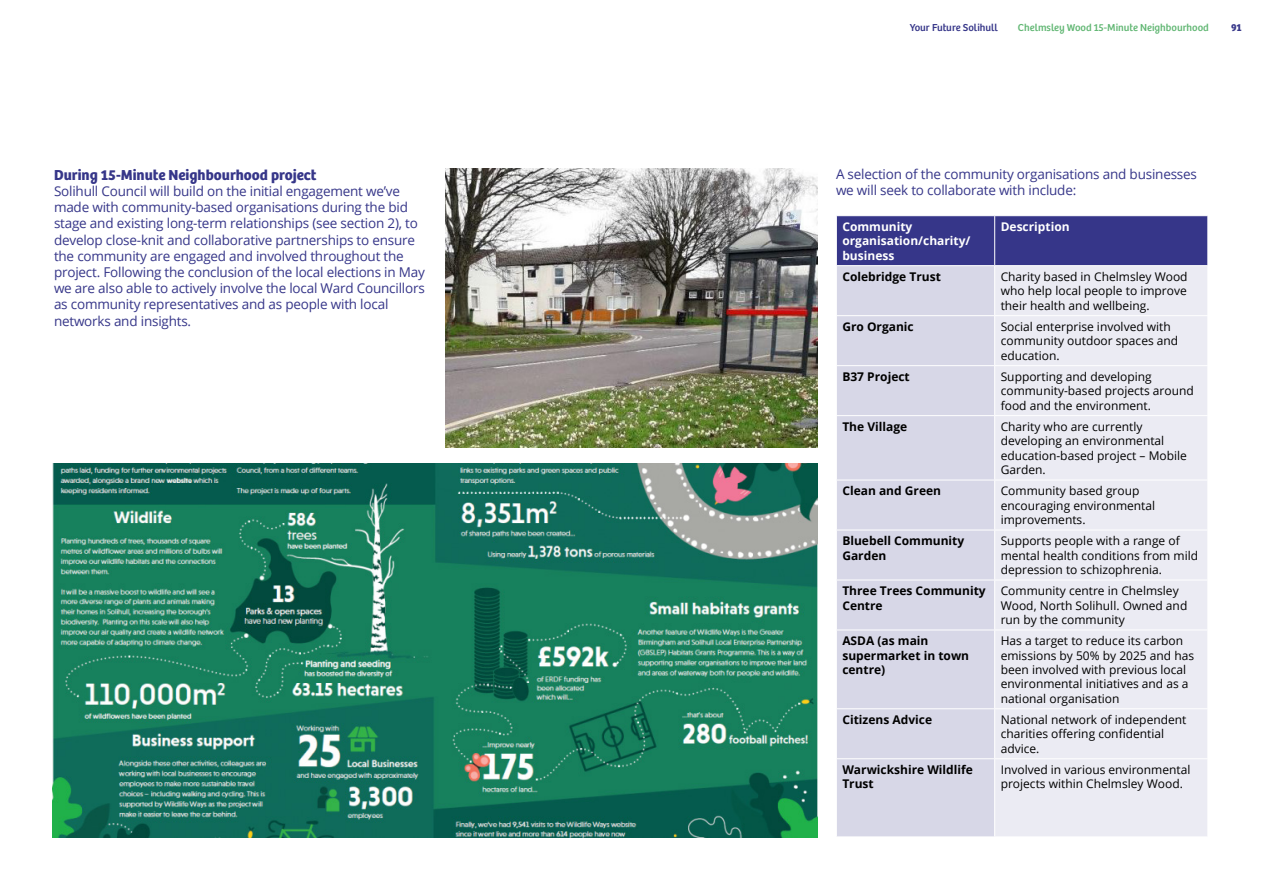
<style>
.page{position:relative;width:1263px;height:893px;background:#fff}
.page>*{position:absolute;margin:0;border:0;box-sizing:border-box;transform-origin:0 0}
.t1{font:700 15px "Bree";color:#363689}
.t2{font:13.5px/16.2px "Open Sans";letter-spacing:-.015em;color:#363689}
.t3{font:12px/14.4px "Open Sans";color:#000}
.t4{font:700 12px/14.4px "Open Sans";color:#000}
.t5{font:700 12px/14.4px "Open Sans";color:#fff}
.t6{font:10.5px "Bree";color:#62b774}
.t7{font:10.5px "Bree";color:#363689}
.t8{font:700 10.5px "Bree";color:#363689}
</style>
<div class="page">
<div style="left:837px;top:216px;width:370px;height:49px;background:#363689"></div>
<div style="left:837px;top:266px;width:157px;height:570px;background:#d7d7e7"></div>
<div style="left:995px;top:266px;width:212px;height:570px;background:#ebebf3"></div>
<hr style="left:994px;top:216px;width:1px;height:49px;background:#fff">
<hr style="left:836px;top:315px;width:159px;height:1px;background:#fff">
<hr style="left:995px;top:315px;width:213px;height:1px;background:#fff">
<hr style="left:836px;top:365px;width:159px;height:1px;background:#fff">
<hr style="left:995px;top:365px;width:213px;height:1px;background:#fff">
<hr style="left:836px;top:415px;width:159px;height:1px;background:#fff">
<hr style="left:995px;top:415px;width:213px;height:1px;background:#fff">
<hr style="left:836px;top:480px;width:159px;height:1px;background:#fff">
<hr style="left:995px;top:480px;width:213px;height:1px;background:#fff">
<hr style="left:836px;top:530px;width:159px;height:1px;background:#fff">
<hr style="left:995px;top:530px;width:213px;height:1px;background:#fff">
<hr style="left:836px;top:580px;width:159px;height:1px;background:#fff">
<hr style="left:995px;top:580px;width:213px;height:1px;background:#fff">
<hr style="left:836px;top:630px;width:159px;height:1px;background:#fff">
<hr style="left:995px;top:630px;width:213px;height:1px;background:#fff">
<hr style="left:836px;top:708px;width:159px;height:1px;background:#fff">
<hr style="left:995px;top:708px;width:213px;height:1px;background:#fff">
<hr style="left:836px;top:758px;width:159px;height:1px;background:#fff">
<hr style="left:995px;top:758px;width:213px;height:1px;background:#fff">
<img style="left:53px;top:463px;width:765px;height:374px">
<img style="left:445px;top:168px;width:373px;height:280px">
<p class="t1" style="left:54px;top:163px;width:264px">During 15-Minute Neighbourhood project</p>
<p class="t2" style="left:54px;top:183px;width:372px">Solihull Council will build on the initial engagement we’ve made with community-based organisations during the bid stage and existing long-term relationships (see section 2), to develop close-knit and collaborative partnerships to ensure the community are engaged and involved throughout the project. Following the conclusion of the local elections in May we are also able to actively involve the local Ward Councillors as community representatives and as people with local networks and insights.</p>
<p class="t7" style="left:910px;top:19px;width:90px">Your Future Solihull</p>
<p class="t6" style="left:1018px;top:19px;width:193px">Chelmsley Wood 15-Minute Neighbourhood</p>
<p class="t8" style="left:1231px;top:19px;width:12px">91</p>
<p class="t2" style="left:836px;top:165px;width:362px">A selection of the community organisations and businesses we will seek to collaborate with include:</p>
<p class="t5" style="left:842px;top:219px;width:130px">Community organisation/charity/ business</p>
<p class="t5" style="left:1001px;top:219px;width:70px">Description</p>
<p class="t4" style="left:842px;top:269px;width:100px">Colebridge Trust</p>
<p class="t3" style="left:1001px;top:269px;width:188px;text-align:justify">Charity based in Chelmsley Wood who help local people to improve their health and wellbeing.</p>
<p class="t4" style="left:842px;top:319px;width:73px">Gro Organic</p>
<p class="t3" style="left:1001px;top:319px;width:179px">Social enterprise involved with community outdoor spaces and education.</p>
<p class="t4" style="left:842px;top:369px;width:69px">B37 Project</p>
<p class="t3" style="left:1001px;top:369px;width:195px">Supporting and developing community-based projects around food and the environment.</p>
<p class="t4" style="left:842px;top:419px;width:66px">The Village</p>
<p class="t3" style="left:1001px;top:419px;width:188px">Charity who are currently developing an environmental education-based project – Mobile<br>Garden.</p>
<p class="t4" style="left:842px;top:483px;width:100px">Clean and Green</p>
<p class="t3" style="left:1001px;top:483px;width:156px">Community based group encouraging environmental improvements.</p>
<p class="t4" style="left:842px;top:533px;width:123px">Bluebell Community<br>Garden</p>
<p class="t3" style="left:1001px;top:533px;width:199px">Supports people with a range of mental health conditions from mild depression to schizophrenia.</p>
<p class="t4" style="left:842px;top:583px;width:145px">Three Trees Community<br>Centre</p>
<p class="t3" style="left:1001px;top:583px;width:188px">Community centre in Chelmsley<br>Wood, North Solihull. Owned and run by the community</p>
<p class="t4" style="left:842px;top:633px;width:128px">ASDA (as main supermarket in town centre)</p>
<p class="t3" style="left:1001px;top:633px;width:195px">Has a target to reduce its carbon emissions by 50% by 2025 and has been involved with previous local environmental initiatives and as a national organisation</p>
<p class="t4" style="left:842px;top:712px;width:91px">Citizens Advice</p>
<p class="t3" style="left:1001px;top:712px;width:187px">National network of independent charities offering confidential advice.</p>
<p class="t4" style="left:842px;top:762px;width:132px">Warwickshire Wildlife<br>Trust</p>
<p class="t3" style="left:1001px;top:762px;width:191px">Involved in various environmental projects within Chelmsley Wood.</p>
</div>
